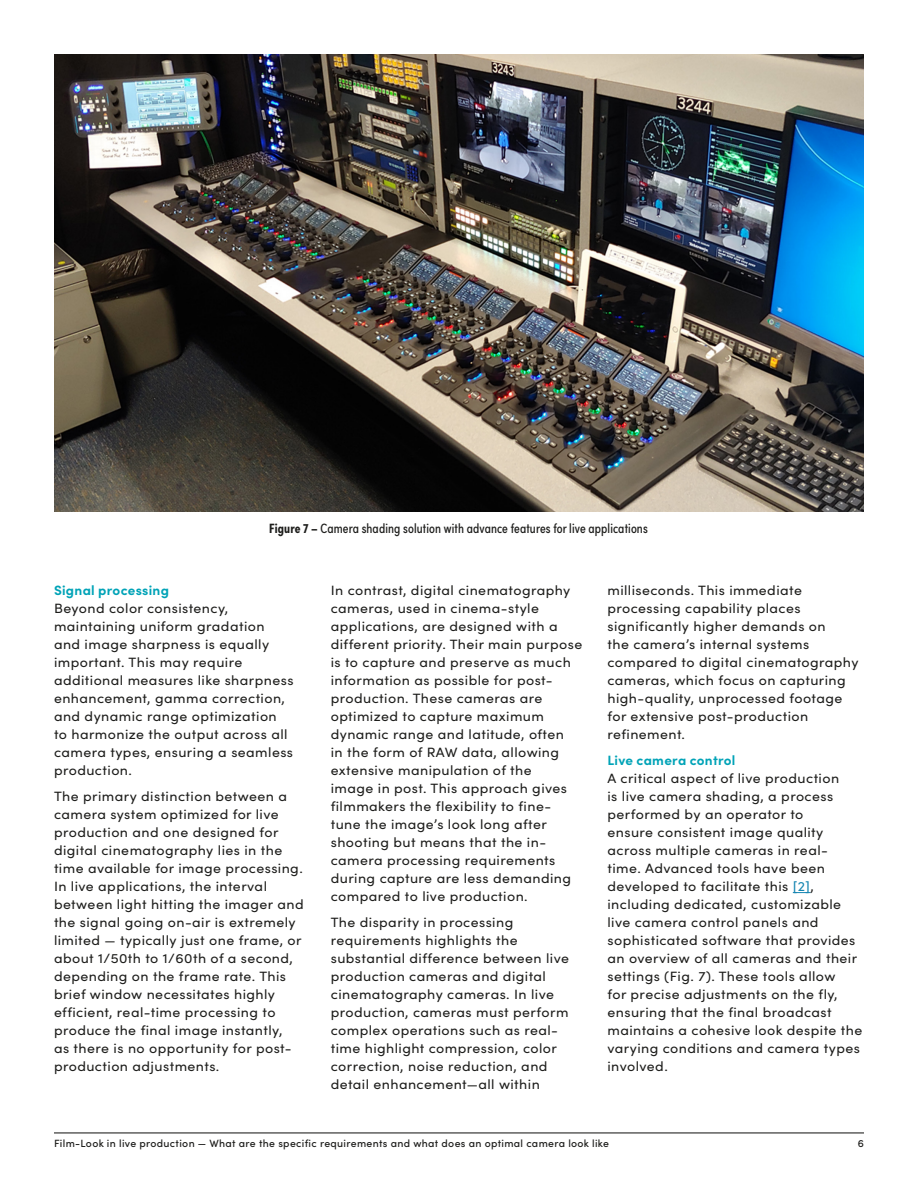
<style>
.page{position:relative;width:918px;height:1188px;background:#fff}
.page>*{position:absolute;margin:0;border:0;box-sizing:border-box;transform-origin:0 0}
.t1{font:13.5px/18px "Sofia Pro";letter-spacing:.03em;color:#1d1d1b;scale:1.05 1}
.t2{font:13.5px "Sofia Pro Condensed";letter-spacing:.01em;color:#1d1d1b}
.t3{font:700 13.5px "Sofia Pro";letter-spacing:.02em;color:#00a3b7}
.t4{font:500 10.5px "Sofia Pro";letter-spacing:.03em;color:#1d1d1b}
.s1{font-weight:700}
.s2{color:#1585b1}
</style>
<div class="page">
<hr style="left:54px;top:1132px;width:810px;height:1px;background:#1d1d1b">
<svg style="left:793px;top:892px;width:17px;height:1px"></svg>
<img style="left:54px;top:54px;width:810px;height:458px">
<p class="t2" style="left:269px;top:519px;width:380px"><span class="s1">Figure 7 –</span> Camera shading solution with advance features for live applications</p>
<p class="t3" style="left:54px;top:580px;width:117px">Signal processing</p>
<p class="t1" style="left:54px;top:598px;width:230px">Beyond color consistency, maintaining uniform gradation and image sharpness is equally important. This may require additional measures like sharpness enhancement, gamma correction, and dynamic range optimization<br>to harmonize the output across all camera types, ensuring a seamless production.</p>
<p class="t1" style="left:54px;top:787px;width:239px">The primary distinction between a camera system optimized for live production and one designed for digital cinematography lies in the time available for image processing.<br>In live applications, the interval between light hitting the imager and the signal going on-air is extremely limited — typically just one frame, or about 1/50th to 1/60th of a second, depending on the frame rate. This brief window necessitates highly efficient, real-time processing to produce the final image instantly,<br>as there is no opportunity for post&shy;production adjustments.</p>
<p class="t1" style="left:331px;top:580px;width:241px">In contrast, digital cinematography cameras, used in cinema-style applications, are designed with a different priority. Their main purpose is to capture and preserve as much information as possible for post&shy;production. These cameras are optimized to capture maximum dynamic range and latitude, often<br>in the form of RAW data, allowing extensive manipulation of the<br>image in post. This approach gives filmmakers the flexibility to fine&shy;tune the image’s look long after shooting but means that the in&shy;camera processing requirements during capture are less demanding compared to live production.</p>
<p class="t1" style="left:331px;top:913px;width:228px">The disparity in processing requirements highlights the substantial difference between live production cameras and digital cinematography cameras. In live production, cameras must perform complex operations such as real&shy;time highlight compression, color correction, noise reduction, and detail enhancement—all within</p>
<p class="t1" style="left:608px;top:580px;width:241px">milliseconds. This immediate processing capability places significantly higher demands on<br>the camera’s internal systems compared to digital cinematography cameras, which focus on capturing high-quality, unprocessed footage for extensive post-production refinement.</p>
<p class="t3" style="left:608px;top:750px;width:129px">Live camera control</p>
<p class="t1" style="left:608px;top:769px;width:244px">A critical aspect of live production<br>is live camera shading, a process performed by an operator to<br>ensure consistent image quality across multiple cameras in real&shy;time. Advanced tools have been developed to facilitate this <span class="s2">[2]</span>, including dedicated, customizable live camera control panels and sophisticated software that provides an overview of all cameras and their settings (Fig. 7). These tools allow<br>for precise adjustments on the fly, ensuring that the final broadcast maintains a cohesive look despite the varying conditions and camera types involved.</p>
<p class="t4" style="left:54px;top:1136px;width:557px">Film-Look in live production — What are the specific requirements and what does an optimal camera look like</p>
<p class="t4" style="left:858px;top:1136px;width:8px">6</p>
</div>
